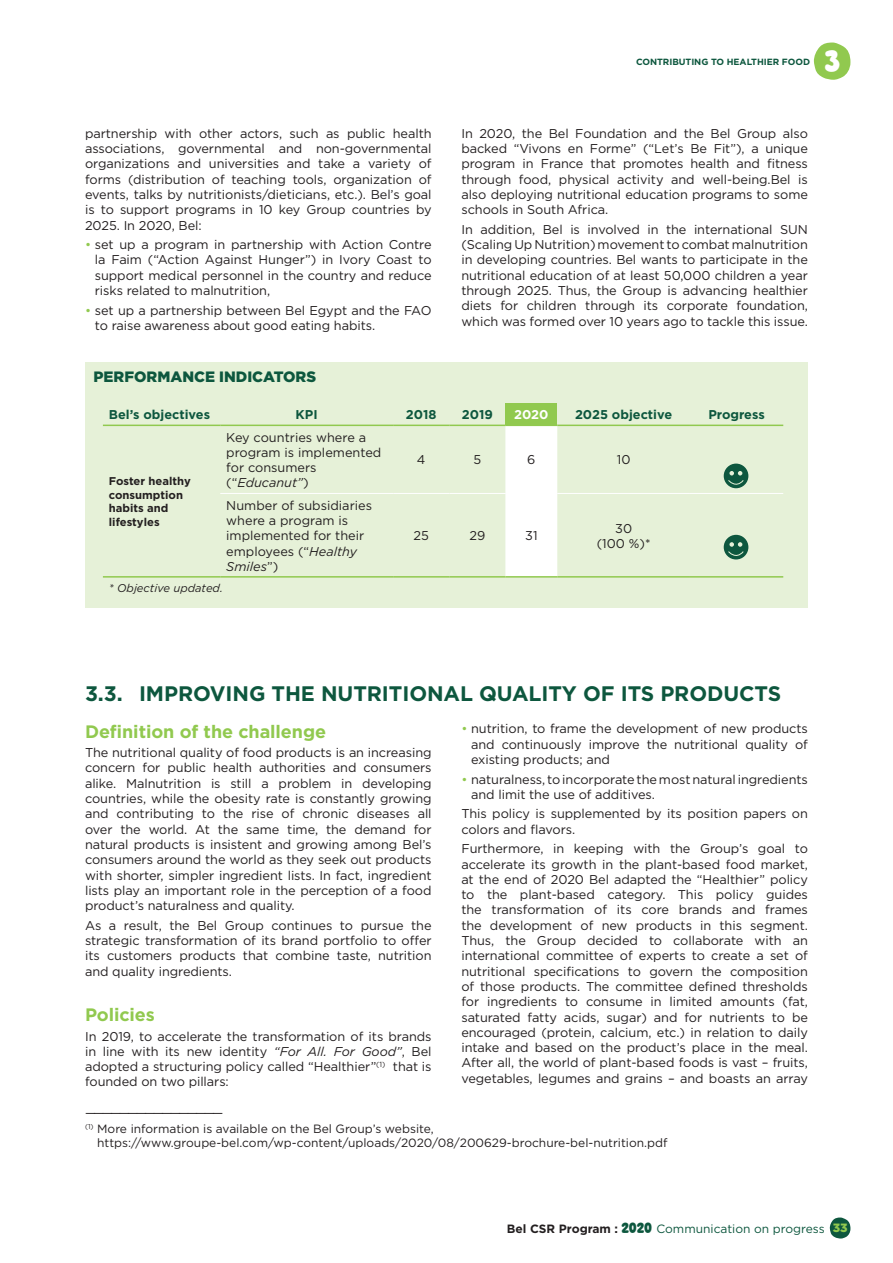
<style>
.page{position:relative;width:893px;height:1263px;background:#fff}
.page>*{position:absolute;margin:0;border:0;box-sizing:border-box;transform-origin:0 0}
.t1{font:31.5px "Hello Headline W00";color:#fff}
.t2{font:700 21px "Gotham";letter-spacing:-.005em;color:#0d573e}
.t3{font:700 18px "Gotham";letter-spacing:-.005em;color:#91c94f}
.t4{font:900 15px "Gotham";color:#0d573e}
.t5{font:12.75px/15.3px "Gotham";letter-spacing:-.005em;color:#231f20;text-align:justify}
.t6{font:700 12.75px "Gotham";color:#0d573e}
.t7{font:700 12.75px "Gotham";color:#fff}
.t8{font:12px/15.6px "Gotham";color:#231f20}
.t9{font:12px "Gotham";color:#0d573e}
.t10{font:700 11.25px/13.5px "Gotham";color:#231f20}
.t11{font:italic 11.25px "Gotham";color:#231f20}
.t12{font:700 9px "Gotham";letter-spacing:-.005em;color:#0d573e}
.s1{color:#91c94f}
.s2{font-style:italic}
.s3{font-weight:700;color:#231f20}
.s4{font-family:"Hello Headline W00";font-size:15px}
.s5{font-weight:900;color:#91c94f}
</style>
<div class="page">
<svg style="left:830px;top:1217px;width:20px;height:21px"></svg>
<svg style="left:814px;top:43px;width:36px;height:37px"></svg>
<div style="left:85px;top:362px;width:723px;height:246px;background:#e6f1d8"></div>
<div style="left:505px;top:403px;width:52px;height:22px;background:#91c94f"></div>
<div style="left:505px;top:426px;width:52px;height:150px;background:#fff"></div>
<hr style="left:103px;top:576px;width:117px;height:2px;background:#91c94f">
<hr style="left:220px;top:576px;width:173px;height:2px;background:#91c94f">
<hr style="left:393px;top:576px;width:56px;height:2px;background:#91c94f">
<hr style="left:449px;top:576px;width:56px;height:2px;background:#91c94f">
<hr style="left:505px;top:576px;width:52px;height:2px;background:#91c94f">
<hr style="left:557px;top:576px;width:133px;height:2px;background:#91c94f">
<hr style="left:690px;top:576px;width:93px;height:2px;background:#91c94f">
<hr style="left:220px;top:493px;width:173px;height:1px;background:#fff">
<hr style="left:393px;top:493px;width:56px;height:1px;background:#fff">
<hr style="left:449px;top:493px;width:56px;height:1px;background:#fff">
<hr style="left:505px;top:493px;width:52px;height:1px;background:#fff">
<hr style="left:557px;top:493px;width:133px;height:1px;background:#fff">
<hr style="left:690px;top:493px;width:93px;height:1px;background:#fff">
<hr style="left:103px;top:425px;width:117px;height:1px;background:#91c94f">
<hr style="left:220px;top:425px;width:173px;height:1px;background:#91c94f">
<hr style="left:393px;top:425px;width:56px;height:1px;background:#91c94f">
<hr style="left:449px;top:425px;width:56px;height:1px;background:#91c94f">
<hr style="left:505px;top:425px;width:52px;height:1px;background:#91c94f">
<hr style="left:557px;top:425px;width:133px;height:1px;background:#91c94f">
<hr style="left:690px;top:425px;width:93px;height:1px;background:#91c94f">
<div style="left:724px;top:464px;width:24px;height:24px;background:#0d573e;border-radius:50%"></div>
<svg style="left:728px;top:471px;width:16px;height:18px"></svg>
<div style="left:724px;top:535px;width:24px;height:24px;background:#0d573e;border-radius:50%"></div>
<svg style="left:728px;top:542px;width:16px;height:18px"></svg>
<p class="t5" style="left:85px;top:125px;width:348px">partnership with other actors, such as public health associations, governmental and non-governmental organizations and universities and take a variety of forms (distribution of teaching tools, organization of events, talks by nutritionists/dieticians, etc.). Bel’s goal is to support programs in 10 key Group countries by 2025. In 2020, Bel:</p>
<p class="t5" style="left:95px;top:237px;width:338px;text-indent:-10px"><span class="s1">•</span> set up a program in partnership with Action Contre la Faim (“Action Against Hunger”) in Ivory Coast to support medical personnel in the country and reduce risks related to malnutrition,</p>
<p class="t5" style="left:95px;top:302px;width:338px;text-indent:-10px"><span class="s1">•</span> set up a partnership between Bel Egypt and the FAO to raise awareness about good eating habits.</p>
<p class="t12" style="left:636px;top:56px;width:176px">CONTRIBUTING TO HEALTHIER FOOD</p>
<h1 class="t1" style="left:824px;top:43px;width:17px">3</h1>
<p class="t5" style="left:461px;top:125px;width:348px">In 2020, the Bel Foundation and the Bel Group also backed “Vivons en Forme” (“Let’s Be Fit”), a unique program in France that promotes health and fitness through food, physical activity and well-being.Bel is also deploying nutritional education programs to some schools in South Africa.</p>
<p class="t5" style="left:461px;top:221px;width:348px">In addition, Bel is involved in the international SUN (Scaling Up Nutrition) movement to combat malnutrition in developing countries. Bel wants to participate in the nutritional education of at least 50,000 children a year through 2025. Thus, the Group is advancing healthier diets for children through its corporate foundation, which was formed over 10 years ago to tackle this issue.</p>
<p class="t4" style="left:94px;top:366px;width:224px">PERFORMANCE INDICATORS</p>
<p class="t6" style="left:109px;top:406px;width:103px">Bel’s objectives</p>
<p class="t6" style="left:296px;top:406px;width:24px">KPI</p>
<p class="t6" style="left:406px;top:406px;width:32px">2018</p>
<p class="t6" style="left:462px;top:406px;width:33px">2019</p>
<p class="t7" style="left:514px;top:406px;width:36px">2020</p>
<p class="t6" style="left:575px;top:406px;width:99px">2025 objective</p>
<p class="t6" style="left:708px;top:406px;width:58px">Progress</p>
<p class="t10" style="left:109px;top:474px;width:83px">Foster healthy consumption habits and lifestyles</p>
<p class="t5" style="left:226px;top:429px;width:157px;text-align:left">Key countries where a program is implemented for consumers (“<span class="s2">Educanut”</span>)</p>
<p class="t5" style="left:226px;top:497px;width:147px;text-align:left">Number of subsidiaries where a program is implemented for their employees (“<span class="s2">Healthy<br>Smiles</span>”)</p>
<p class="t11" style="left:109px;top:581px;width:116px">* Objective updated.</p>
<p class="t5" style="left:417px;top:452px;width:10px">4</p>
<p class="t5" style="left:473px;top:452px;width:9px">5</p>
<p class="t5" style="left:527px;top:452px;width:10px">6</p>
<p class="t5" style="left:617px;top:452px;width:15px">10</p>
<p class="t5" style="left:413px;top:528px;width:17px">25</p>
<p class="t5" style="left:469px;top:528px;width:17px">29</p>
<p class="t5" style="left:525px;top:528px;width:14px">31</p>
<p class="t5" style="left:597px;top:520px;width:55px;text-align:center">30<br>(100 %)*</p>
<h2 class="t2" style="left:85px;top:679px;width:698px">3.3. IMPROVING THE NUTRITIONAL QUALITY OF ITS PRODUCTS</h2>
<h3 class="t3" style="left:85px;top:719px;width:243px">Definition of the challenge</h3>
<p class="t5" style="left:85px;top:745px;width:348px">The nutritional quality of food products is an increasing concern for public health authorities and consumers alike. Malnutrition is still a problem in developing countries, while the obesity rate is constantly growing and contributing to the rise of chronic diseases all over the world. At the same time, the demand for natural products is insistent and growing among Bel’s consumers around the world as they seek out products with shorter, simpler ingredient lists. In fact, ingredient lists play an important role in the perception of a food product’s naturalness and quality.</p>
<p class="t5" style="left:85px;top:917px;width:348px">As a result, the Bel Group continues to pursue the strategic transformation of its brand portfolio to offer its customers products that combine taste, nutrition and quality ingredients.</p>
<h3 class="t3" style="left:85px;top:1003px;width:71px">Policies</h3>
<p class="t5" style="left:85px;top:1028px;width:348px">In 2019, to accelerate the transformation of its brands in line with its new identity <span class="s2">“For All. For Good”</span>, Bel adopted a structuring policy called “Healthier”<sup>(1)</sup> that is founded on two pillars:</p>
<p class="t5" style="left:471px;top:721px;width:338px;text-indent:-10px"><span class="s1">•</span> nutrition, to frame the development of new products and continuously improve the nutritional quality of existing products; and</p>
<p class="t5" style="left:471px;top:771px;width:338px;text-indent:-10px"><span class="s1">•</span> naturalness, to incorporate the most natural ingredients and limit the use of additives.</p>
<p class="t5" style="left:461px;top:806px;width:348px">This policy is supplemented by its position papers on colors and flavors.</p>
<p class="t5" style="left:461px;top:841px;width:348px">Furthermore, in keeping with the Group’s goal to accelerate its growth in the plant-based food market, at the end of 2020 Bel adapted the “Healthier” policy to the plant-based category. This policy guides the transformation of its core brands and frames the development of new products in this segment.<br>Thus, the Group decided to collaborate with an international committee of experts to create a set of nutritional specifications to govern the composition of those products. The committee defined thresholds for ingredients to consume in limited amounts (fat, saturated fatty acids, sugar) and for nutrients to be encouraged (protein, calcium, etc.) in relation to daily intake and based on the product’s place in the meal.<br>After all, the world of plant-based foods is vast – fruits, vegetables, legumes and grains – and boasts an array</p>
<p class="t8" style="left:85px;top:1105px;width:350px">————————————————<br><sup>(1)</sup> More information is available on the Bel Group’s website,</p>
<p class="t8" style="left:97px;top:1135px;width:572px">https://www.groupe-bel.com/wp-content/uploads/2020/08/200629-brochure-bel-nutrition.pdf</p>
<p class="t9" style="left:507px;top:1221px;width:342px"><span class="s3">Bel CSR Program :</span> <span class="s4">2020</span> Communication on progress <span class="s5">33</span></p>
</div>
